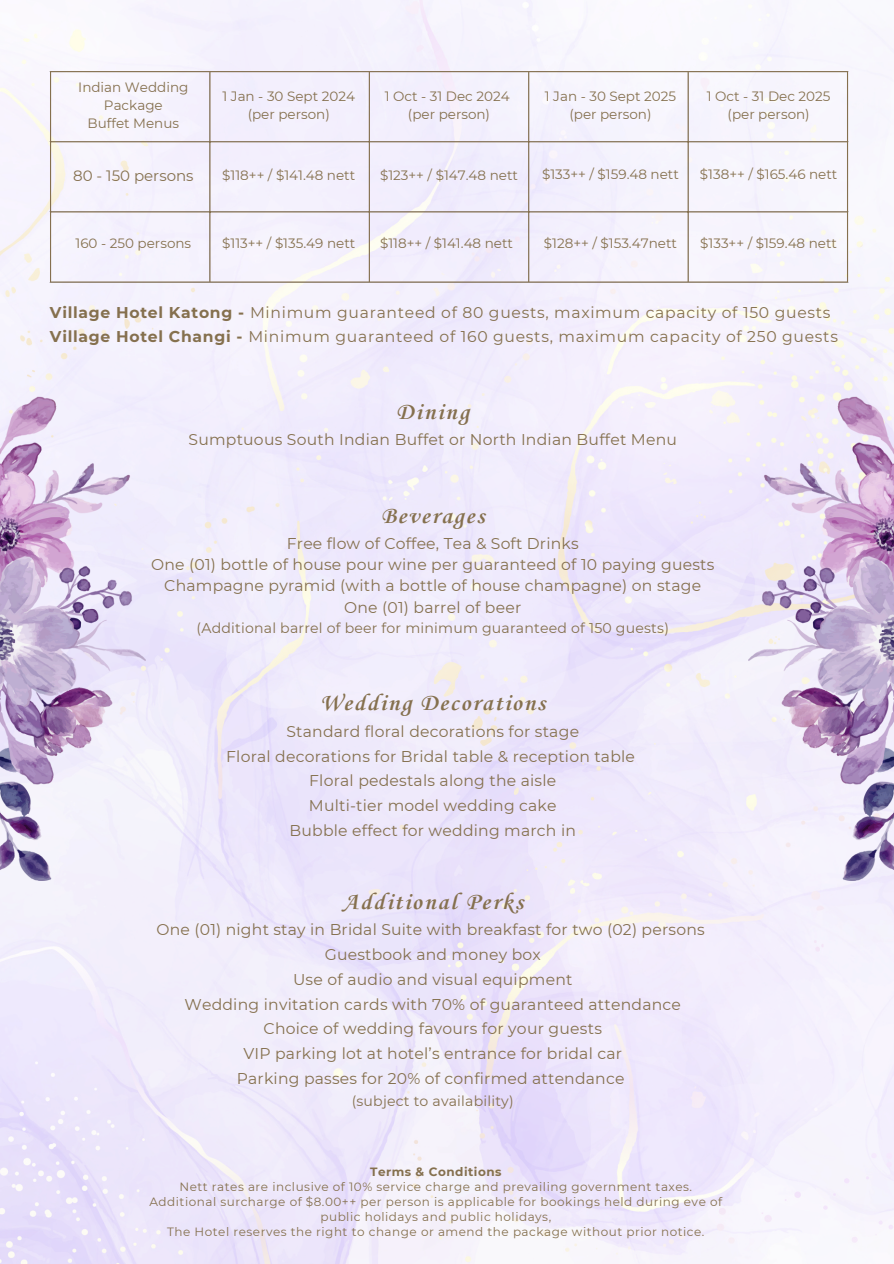
<style>
.page{position:relative;width:894px;height:1264px;background:#fff}
.page>*{position:absolute;margin:0;border:0;box-sizing:border-box;transform-origin:0 0}
.t1{font:700 24px "Corsiva";letter-spacing:.065em;color:#85704e}
.t2{font:15.6px/24.8px "Montserrat";letter-spacing:.015em;color:#85704e;text-align:center}
.t3{font:15.6px/23.7px "Montserrat";letter-spacing:.045em;color:#85704e}
.t4{font:15px "Montserrat";color:#85704e}
.t5{font:14.1px "Montserrat";letter-spacing:.015em;color:#85704e}
.t6{font:13.5px/18px "Montserrat";color:#85704e;text-align:center}
.t7{font:12px/15px "Montserrat";letter-spacing:.04em;color:#85704e;text-align:center}
.t8{font:700 12px "Montserrat";letter-spacing:.04em;color:#85704e}
.s1{font-weight:700}
</style>
<div class="page">
<img style="left:0;top:0;width:893px;height:1263px">
<img style="left:0;top:383px;width:145px;height:497px">
<img style="left:748px;top:383px;width:145px;height:497px">
<hr style="left:50px;top:72px;width:1px;height:209px;background:#85704e">
<hr style="left:209px;top:72px;width:1px;height:209px;background:#85704e">
<hr style="left:368px;top:72px;width:2px;height:209px;background:#85704e">
<hr style="left:528px;top:72px;width:1px;height:209px;background:#85704e">
<hr style="left:687px;top:72px;width:1px;height:209px;background:#85704e">
<hr style="left:846px;top:72px;width:1px;height:209px;background:#85704e">
<hr style="left:50px;top:71px;width:797px;height:1px;background:#85704e">
<hr style="left:50px;top:141px;width:797px;height:1px;background:#85704e">
<hr style="left:50px;top:211px;width:797px;height:1px;background:#85704e">
<hr style="left:50px;top:281px;width:797px;height:1px;background:#85704e">
<h2 class="t6" style="left:78px;top:78px;width:112px">Indian Wedding<br>Package<br>Buffet Menus</h2>
<p class="t4" style="left:73px;top:167px;width:122px">80 - 150 persons</p>
<h1 class="t6" style="left:75px;top:234px;width:117px">160 - 250 persons</h1>
<h2 class="t6" style="left:222px;top:87px;width:134px">1 Jan - 30 Sept 2024 (per person)</h2>
<h1 class="t6" style="left:385px;top:87px;width:126px">1 Oct - 31 Dec 2024 (per person)</h1>
<h2 class="t6" style="left:544px;top:87px;width:133px">1 Jan - 30 Sept 2025 (per person)</h2>
<h1 class="t6" style="left:706px;top:87px;width:125px">1 Oct - 31 Dec 2025 (per person)</h1>
<h2 class="t6" style="left:222px;top:166px;width:134px">$118++ / $141.48 nett</h2>
<p class="t6" style="left:222px;top:234px;width:135px">$113++ / $135.49 nett</p>
<h1 class="t6" style="left:380px;top:166px;width:139px">$123++ / $147.48 nett</h1>
<h2 class="t6" style="left:380px;top:234px;width:134px">$118++ / $141.48 nett</h2>
<p class="t6" style="left:542px;top:165px;width:138px">$133++ / $159.48 nett</p>
<p class="t6" style="left:699px;top:165px;width:139px">$138++ / $165.46 nett</p>
<p class="t6" style="left:543px;top:234px;width:135px">$128++ / $153.47nett</p>
<p class="t6" style="left:700px;top:234px;width:138px">$133++ / $159.48 nett</p>
<h3 class="t3" style="left:50px;top:300px;width:789px"><span class="s1">Village Hotel Katong -</span> Minimum guaranteed of 80 guests, maximum capacity of 150 guests<br><span class="s1">Village Hotel Changi -</span> Minimum guaranteed of 160 guests, maximum capacity of 250 guests</h3>
<h3 class="t1" style="left:396px;top:400px;width:74px">Dining</h3>
<h3 class="t2" style="left:188px;top:426px;width:490px">Sumptuous South Indian Buffet or North Indian Buffet Menu</h3>
<h3 class="t1" style="left:381px;top:504px;width:105px">Beverages</h3>
<h3 class="t2" style="left:151px;top:532px;width:564px;line-height:21.3px">Free flow of Coffee, Tea &amp; Soft Drinks<br>One (01) bottle of house pour wine per guaranteed of 10 paying guests Champagne pyramid (with a bottle of house champagne) on stage One (01) barrel of beer</h3>
<h3 class="t5" style="left:196px;top:619px;width:474px">(Additional barrel of beer for minimum guaranteed of 150 guests)</h3>
<h3 class="t1" style="left:320px;top:691px;width:226px">Wedding Decorations</h3>
<h3 class="t2" style="left:226px;top:718px;width:410px">Standard floral decorations for stage<br>Floral decorations for Bridal table &amp; reception table Floral pedestals along the aisle<br>Multi-tier model wedding cake<br>Bubble effect for wedding march in</h3>
<h3 class="t1" style="left:342px;top:889px;width:182px">Additional Perks</h3>
<h3 class="t2" style="left:156px;top:917px;width:549px">One (01) night stay in Bridal Suite with breakfast for two (02) persons Guestbook and money box<br>Use of audio and visual equipment<br>Wedding invitation cards with 70% of guaranteed attendance Choice of wedding favours for your guests<br>VIP parking lot at hotel’s entrance for bridal car<br>Parking passes for 20% of confirmed attendance</h3>
<h3 class="t5" style="left:351px;top:1092px;width:163px">(subject to availability)</h3>
<h3 class="t8" style="left:370px;top:1163px;width:133px">Terms &amp; Conditions</h3>
<h3 class="t7" style="left:179px;top:1178px;width:514px">Nett rates are inclusive of 10% service charge and prevailing government taxes.</h3>
<h3 class="t7" style="left:149px;top:1193px;width:574px">Additional surcharge of $8.00++ per person is applicable for bookings held during eve of public holidays and public holidays,</h3>
<h2 class="t7" style="left:167px;top:1223px;width:538px">The Hotel reserves the right to change or amend the package without prior notice.</h2>
</div>
